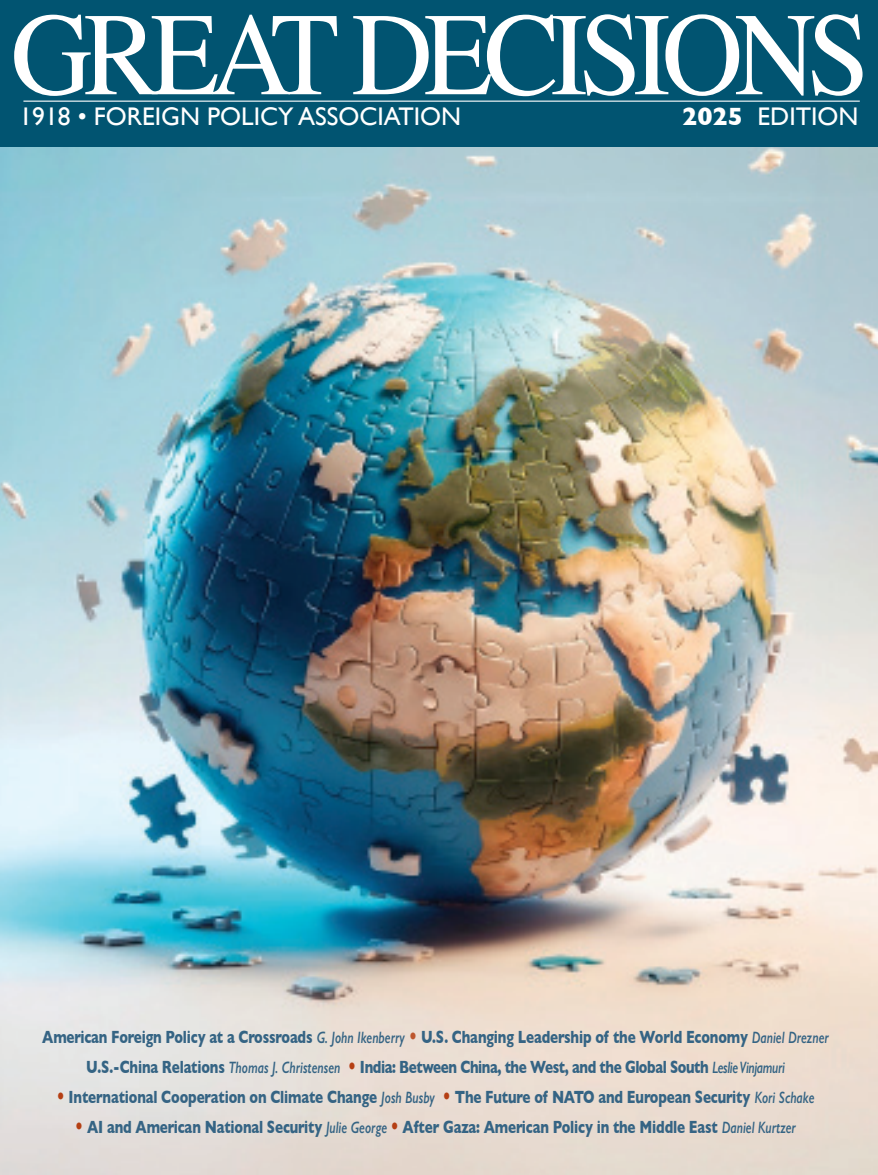
<style>
.page{position:relative;width:878px;height:1175px;background:#fff}
.page>*{position:absolute;margin:0;border:0;box-sizing:border-box;transform-origin:0 0}
.t1{font:118.2px "Times";letter-spacing:-.075em;color:#fff;scale:.95 1}
.t2{font:25.5px "Gill Sans";color:#fff}
.t3{font:700 18px/30px "Gill Sans";letter-spacing:-.01em;color:#356484;text-align:center;scale:.75 1}
.s1{font-weight:700}
.s2{font-weight:600;font-style:italic;font-size:16.5px}
.s3{font-size:21px;color:#bd562e}
.s4{font-size:21px;color:#b53f14}
</style>
<div class="page">
<img style="left:0;top:146px;width:878px;height:1028px">
<div style="left:0;top:0;width:878px;height:146px;background:#015471"></div>
<hr style="left:23px;top:101px;width:836px;height:1px;background:#fff">
<h1 class="t1" style="left:11px;top:-56px;width:905px">GREAT DECISIONS</h1>
<h2 class="t2" style="left:20px;top:102px;width:443px">1918 • FOREIGN POLICY ASSOCIATION</h2>
<h2 class="t2" style="left:682px;top:102px;width:178px"><span class="s1">2025</span> EDITION</h2>
<p class="t3" style="left:42px;top:1021px;width:1050px">American Foreign Policy at a Crossroads <span class="s2">G. John Ikenberry</span> <span class="s3">•</span> U.S. Changing Leadership of the World Economy <span class="s2">Daniel Drezner<br></span>U.S.-China Relations <span class="s2">Thomas J. Christensen</span> <span class="s4">•</span> India: Between China, the West, and the Global South <span class="s2">Leslie Vinjamuri</span></p>
<p class="t3" style="left:57px;top:1081px;width:1011px"><span class="s4">•</span> International Cooperation on Climate Change <span class="s2">Josh Busby</span> <span class="s4">•</span> The Future of NATO and European Security <span class="s2">Kori Schake</span></p>
<p class="t3" style="left:75px;top:1111px;width:962px"><span class="s4">•</span> AI and American National Security <span class="s2">Julie George</span> <span class="s4">•</span> After Gaza: American Policy in the Middle East <span class="s2">Daniel Kurtzer</span></p>
</div>
